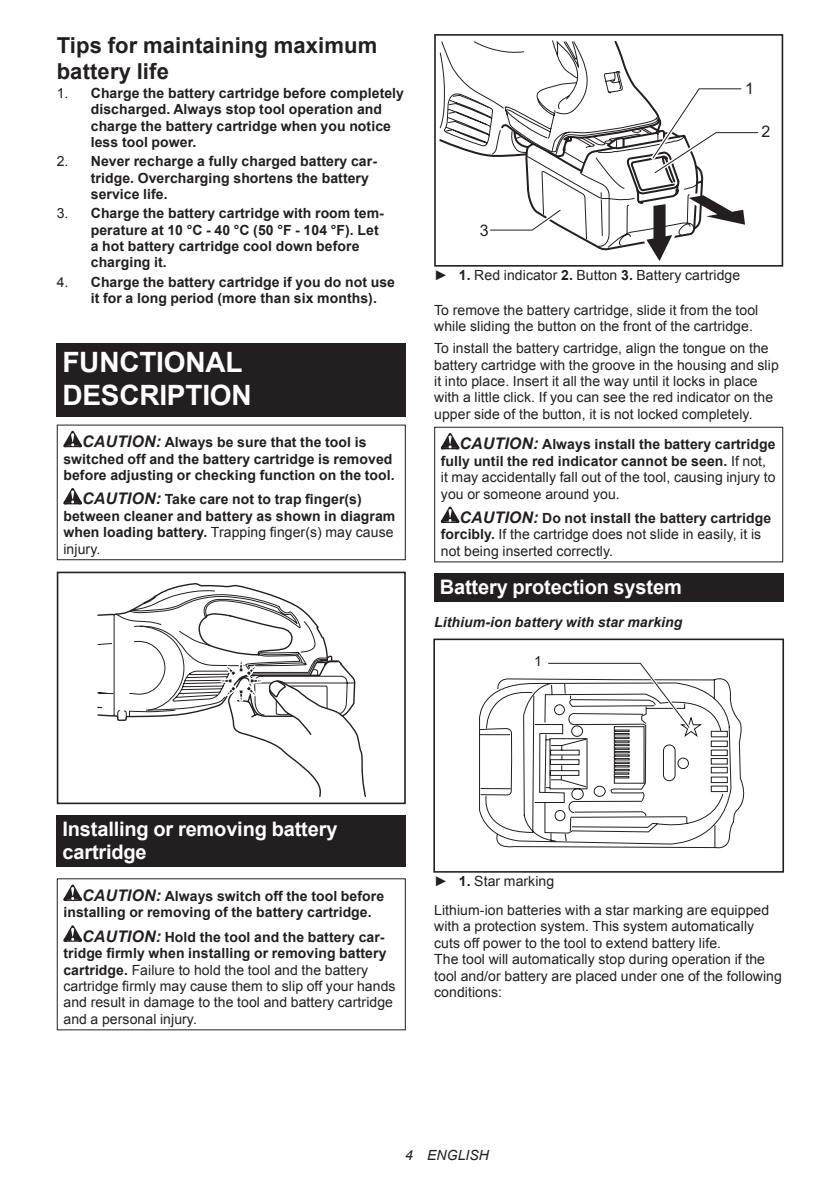
<style>
.page{position:relative;width:840px;height:1191px;background:#fff}
.page>*{position:absolute;margin:0;border:0;box-sizing:border-box;transform-origin:0 0}
.t1{font:700 28px/32.8px "Arial";letter-spacing:-.01em;color:#fff}
.t2{font:700 22px/25.8px "Arial";letter-spacing:.005em;color:#231f20}
.t3{font:700 20px/23.4px "Arial";letter-spacing:-.01em;color:#fff}
.t4{font:16px "Arial";color:#231f20}
.t5{font:14px/16.4px "Arial";letter-spacing:.005em;color:#231f20}
.t6{font:700 14px/16.4px "Arial";letter-spacing:.005em;color:#231f20}
.t7{font:italic 700 14px "Arial";letter-spacing:.005em;color:#231f20}
.t8{font:italic 14px "Arial";letter-spacing:.005em;color:#231f20}
.s1{font-weight:400}
.s2{font-style:italic;font-size:16px}
.s3{font-weight:700}
.s4{font-weight:700;font-style:italic;font-size:16px}
</style>
<div class="page">
<div style="left:57px;top:343px;width:348px;height:73px;background:#231f20"></div>
<svg style="left:63px;top:431px;width:19px;height:16px"></svg>
<svg style="left:63px;top:488px;width:19px;height:16px"></svg>
<div style="left:57px;top:424px;width:348px;height:136px;border:1px solid #231f20"></div>
<svg style="left:97px;top:583px;width:269px;height:214px"></svg>
<div style="left:57px;top:776px;width:73px;height:28px;background:#fff"></div>
<div style="left:57px;top:571px;width:348px;height:233px;border:2px solid #231f20"></div>
<div style="left:57px;top:815px;width:348px;height:52px;background:#231f20"></div>
<svg style="left:63px;top:884px;width:19px;height:17px"></svg>
<svg style="left:63px;top:925px;width:19px;height:16px"></svg>
<div style="left:434px;top:34px;width:348px;height:233px;border:2px solid #231f20"></div>
<svg style="left:437px;top:40px;width:324px;height:227px"></svg>
<svg style="left:440px;top:433px;width:19px;height:16px"></svg>
<svg style="left:440px;top:506px;width:19px;height:17px"></svg>
<div style="left:434px;top:427px;width:348px;height:135px;border:1px solid #231f20"></div>
<div style="left:434px;top:574px;width:348px;height:28px;background:#231f20"></div>
<svg style="left:479px;top:678px;width:266px;height:171px"></svg>
<div style="left:710px;top:731px;width:17px;height:6px;border:1px solid #231f20"></div>
<div style="left:710px;top:740px;width:17px;height:7px;border:1px solid #231f20"></div>
<div style="left:710px;top:749px;width:17px;height:7px;border:1px solid #231f20"></div>
<div style="left:710px;top:758px;width:17px;height:6px;border:1px solid #231f20"></div>
<div style="left:710px;top:767px;width:17px;height:6px;border:1px solid #231f20"></div>
<div style="left:710px;top:776px;width:17px;height:7px;border:1px solid #231f20"></div>
<div style="left:710px;top:785px;width:17px;height:7px;border:1px solid #231f20"></div>
<svg style="left:545px;top:662px;width:157px;height:116px"></svg>
<div style="left:433px;top:638px;width:350px;height:234px;border:2px solid #231f20"></div>
<h2 class="t2" style="left:57px;top:33px;width:322px">Tips for maintaining maximum battery life</h2>
<p class="t6" style="left:91px;top:85px;width:314px;text-indent:-34px"><span class="s1">1.</span> Charge the battery cartridge before completely discharged. Always stop tool operation and charge the battery cartridge when you notice less tool power.</p>
<p class="t6" style="left:91px;top:153px;width:287px;text-indent:-34px"><span class="s1">2.</span> Never recharge a fully charged battery car&shy;tridge. Overcharging shortens the battery service life.</p>
<p class="t6" style="left:91px;top:205px;width:294px;text-indent:-34px"><span class="s1">3.</span> Charge the battery cartridge with room tem&shy;perature at 10 °C - 40 °C (50 °F - 104 °F). Let a hot battery cartridge cool down before charging it.</p>
<p class="t6" style="left:91px;top:274px;width:305px;text-indent:-34px"><span class="s1">4.</span> Charge the battery cartridge if you do not use it for a long period (more than six months).</p>
<h1 class="t1" style="left:62px;top:347px;width:191px">FUNCTIONAL<br>DESCRIPTION</h1>
<p class="t6" style="left:63px;top:434px;width:332px;text-indent:19px"><span class="s2">CAUTION:</span> Always be sure that the tool is switched off and the battery cartridge is removed before adjusting or checking function on the tool.</p>
<p class="t6" style="left:63px;top:492px;width:333px;text-indent:19px"><span class="s2">CAUTION:</span> Take care not to trap finger(s) between cleaner and battery as shown in diagram when loading battery. <span class="s1">Trapping finger(s) may cause injury.</span></p>
<p class="t4" style="left:744px;top:78px;width:10px">1</p>
<p class="t4" style="left:761px;top:121px;width:10px">2</p>
<p class="t4" style="left:479px;top:220px;width:10px">3</p>
<p class="t5" style="left:434px;top:267px;width:307px">► <span class="s3">1.</span> Red indicator <span class="s3">2.</span> Button <span class="s3">3.</span> Battery cartridge</p>
<p class="t5" style="left:434px;top:302px;width:325px">To remove the battery cartridge, slide it from the tool while sliding the button on the front of the cartridge.</p>
<p class="t5" style="left:434px;top:340px;width:346px">To install the battery cartridge, align the tongue on the battery cartridge with the groove in the housing and slip it into place. Insert it all the way until it locks in place with a little click. If you can see the red indicator on the upper side of the button, it is not locked completely.</p>
<p class="t5" style="left:440px;top:436px;width:336px;text-indent:19px"><span class="s4">CAUTION:</span> <span class="s3">Always install the battery cartridge fully until the red indicator cannot be seen.</span> If not, it may accidentally fall out of the tool, causing injury to you or someone around you.</p>
<p class="t5" style="left:440px;top:510px;width:331px;text-indent:19px"><span class="s4">CAUTION:</span> <span class="s3">Do not install the battery cartridge forcibly.</span> If the cartridge does not slide in easily, it is not being inserted correctly.</p>
<h3 class="t3" style="left:439px;top:575px;width:243px">Battery protection system</h3>
<p class="t7" style="left:434px;top:613px;width:249px">Lithium-ion battery with star marking</p>
<p class="t5" style="left:534px;top:653px;width:9px">1</p>
<h3 class="t3" style="left:62px;top:817px;width:276px">Installing or removing battery cartridge</h3>
<p class="t6" style="left:63px;top:888px;width:322px;text-indent:19px"><span class="s2">CAUTION:</span> Always switch off the tool before installing or removing of the battery cartridge.</p>
<p class="t5" style="left:63px;top:928px;width:333px;text-indent:19px"><span class="s4">CAUTION:</span> <span class="s3">Hold the tool and the battery car&shy;tridge firmly when installing or removing battery cartridge.</span> Failure to hold the tool and the battery cartridge firmly may cause them to slip off your hands and result in damage to the tool and battery cartridge and a personal injury.</p>
<p class="t5" style="left:434px;top:867px;width:336px;line-height:28.8px">► <span class="s3">1.</span> Star marking<br>Lithium-ion batteries with a star marking are equipped</p>
<p class="t5" style="left:434px;top:918px;width:349px">with a protection system. This system automatically cuts off power to the tool to extend battery life.<br>The tool will automatically stop during operation if the tool and/or battery are placed under one of the following conditions:</p>
<p class="t8" style="left:405px;top:1146px;width:85px">4 ENGLISH</p>
</div>
